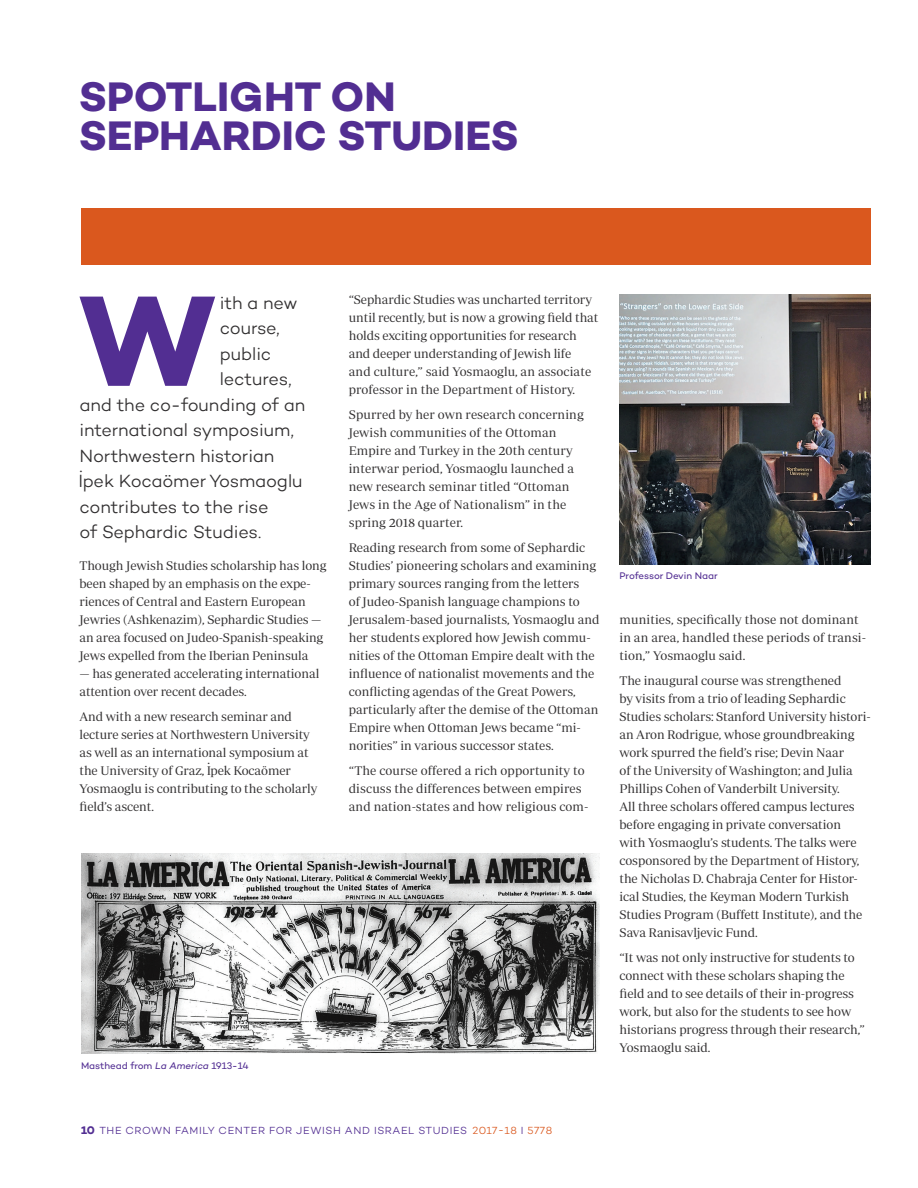
<style>
.page{position:relative;width:918px;height:1188px;background:#fff}
.page>*{position:absolute;margin:0;border:0;box-sizing:border-box;transform-origin:0 0}
.t1{font:700 130.5px "Campton";color:#522e92}
.t2{font:700 42px/39px "Campton";color:#522e92}
.t3{font:300 18px/15px "Campton";letter-spacing:-.01em;color:#312f30}
.t4{font:12.75px/18px "Periodico Display Lg";letter-spacing:-.005em;color:#312f30}
.t5{font:300 10.5px "Campton";letter-spacing:.06em;color:#522e92}
.t6{font:9.75px "Campton";letter-spacing:-.005em;color:#522e92}
.s1{font-style:italic}
.s2{font-weight:700;font-size:11.25px}
.s3{color:#da581e}
</style>
<div class="page">
<img style="left:81px;top:854px;width:519px;height:200px">
<div style="left:81px;top:208px;width:790px;height:56px;background:#da581e"></div>
<img style="left:620px;top:294px;width:250px;height:270px">
<p class="t2" style="left:79px;top:76px;width:442px">SPOTLIGHT ON<br>SEPHARDIC STUDIES</p>
<p class="t1" style="left:77px;top:258px;width:142px">W</p>
<p class="t3" style="left:220px;top:295px;width:79px">ith a new</p>
<p class="t3" style="left:220px;top:320px;width:62px">course,</p>
<p class="t3" style="left:220px;top:346px;width:53px">public</p>
<p class="t3" style="left:220px;top:371px;width:73px">lectures,</p>
<p class="t3" style="left:80px;top:397px;width:227px">and the co-founding of an</p>
<p class="t3" style="left:80px;top:422px;width:216px">international symposium,</p>
<p class="t3" style="left:80px;top:448px;width:196px">Northwestern historian</p>
<p class="t3" style="left:79px;top:458px;width:226px">.<br>Ipek Kocaömer Yosmaoglu</p>
<p class="t3" style="left:80px;top:494px;width:191px;line-height:25.5px">contributes to the rise of Sephardic Studies.</p>
<p class="t4" style="left:80px;top:556px;width:249px">Though Jewish Studies scholarship has long been shaped by an emphasis on the expe&shy;riences of Central and Eastern European Jewries (Ashkenazim), Sephardic Studies — an area focused on Judeo-Spanish-speaking Jews expelled from the Iberian Peninsula</p>
<p class="t4" style="left:80px;top:664px;width:241px">— has generated accelerating international attention over recent decades.</p>
<p class="t4" style="left:80px;top:707px;width:232px">And with a new research seminar and lecture series at Northwestern University as well as an international symposium at the University of Graz, Ipek Kocaömer</p>
<p class="t4" style="left:208px;top:750px;width:4px">.</p>
<p class="t4" style="left:80px;top:779px;width:239px">Yosmaoglu is contributing to the scholarly field’s ascent.</p>
<p class="t6" style="left:81px;top:1060px;width:169px">Masthead from <span class="s1">La America</span> 1913-14</p>
<p class="t4" style="left:349px;top:291px;width:251px">“Sephardic Studies was uncharted territory until recently, but is now a growing field that holds exciting opportunities for research and deeper understanding of Jewish life<br>and culture,” said Yosmaoglu, an associate professor in the Department of History.</p>
<p class="t4" style="left:349px;top:406px;width:237px">Spurred by her own research concerning Jewish communities of the Ottoman Empire and Turkey in the 20th century interwar period, Yosmaoglu launched a new research seminar titled “Ottoman Jews in the Age of Nationalism” in the spring 2018 quarter.</p>
<p class="t4" style="left:349px;top:538px;width:252px">Reading research from some of Sephardic Studies’ pioneering scholars and examining primary sources ranging from the letters<br>of Judeo-Spanish language champions to Jerusalem-based journalists, Yosmaoglu and her students explored how Jewish commu&shy;nities of the Ottoman Empire dealt with the influence of nationalist movements and the conflicting agendas of the Great Powers, particularly after the demise of the Ottoman Empire when Ottoman Jews became “mi&shy;norities” in various successor states.</p>
<p class="t4" style="left:349px;top:761px;width:241px">“The course offered a rich opportunity to discuss the differences between empires and nation-states and how religious com-</p>
<p class="t6" style="left:620px;top:570px;width:100px">Professor Devin Naar</p>
<p class="t4" style="left:620px;top:611px;width:248px">munities, specifically those not dominant in an area, handled these periods of transi&shy;tion,” Yosmaoglu said.</p>
<p class="t4" style="left:620px;top:672px;width:253px">The inaugural course was strengthened<br>by visits from a trio of leading Sephardic Studies scholars: Stanford University histori&shy;an Aron Rodrigue, whose groundbreaking work spurred the field’s rise; Devin Naar<br>of the University of Washington; and Julia Phillips Cohen of Vanderbilt University.<br>All three scholars offered campus lectures before engaging in private conversation<br>with Yosmaoglu’s students. The talks were cosponsored by the Department of History, the Nicholas D. Chabraja Center for Histor&shy;ical Studies, the Keyman Modern Turkish Studies Program (Buffett Institute), and the Sava Ranisavljevic Fund.</p>
<p class="t4" style="left:620px;top:948px;width:247px">“It was not only instructive for students to connect with these scholars shaping the field and to see details of their in-progress work, but also for the students to see how historians progress through their research,” Yosmaoglu said.</p>
<p class="t5" style="left:81px;top:1124px;width:473px"><span class="s2">10</span> THE CROWN FAMILY CENTER FOR JEWISH AND ISRAEL STUDIES <span class="s3">2017-18</span> I <span class="s3">5778</span></p>
</div>
